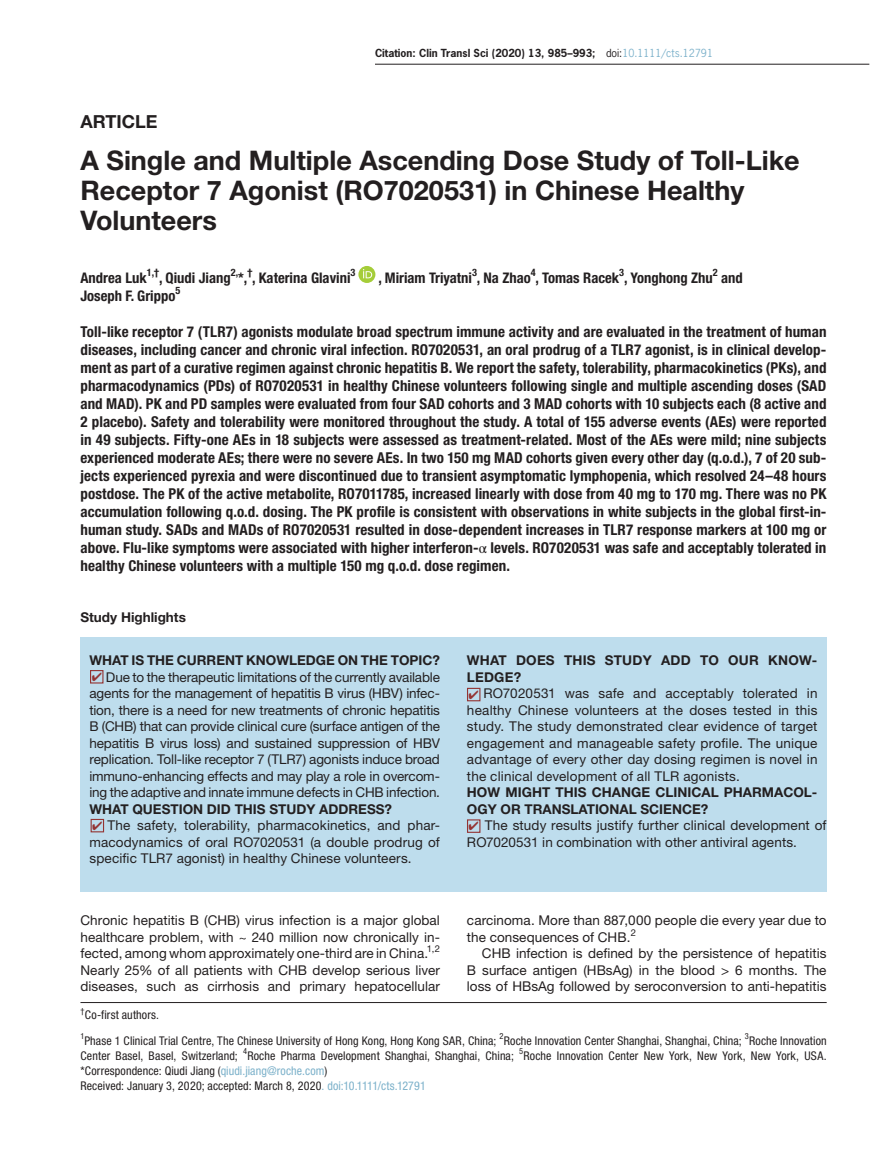
<style>
.page{position:relative;width:891px;height:1175px;background:#fff}
.page>*{position:absolute;margin:0;border:0;box-sizing:border-box;transform-origin:0 0}
.t1{font:700 27px/30px "Helvetica Neue LT Std";color:#231f20}
.t2{font:700 18px "Helvetica Neue LT Std";color:#231f20}
.t3{font:700 condensed 15px/18px "Helvetica Neue LT Std";letter-spacing:.005em;color:#231f20;text-align:justify}
.t4{font:700 condensed 14.7px "Helvetica Neue LT Std";color:#231f20}
.t5{font:13.5px/16.5px "Helvetica Neue LT Std";letter-spacing:.005em;color:#231f20;text-align:justify}
.t6{font:700 13.5px/16.5px "Helvetica Neue LT Std";color:#231f20}
.t7{font:condensed 12px/15px "Helvetica Neue LT Std";letter-spacing:.01em;color:#231f20}
.t8{font:700 10.5px "News Gothic Std";color:#231f20}
.t9{font:700 condensed 10.2px "Helvetica Neue LT Std";color:#231f20}
.s1{font-weight:400}
.s2{font-weight:400;color:#7cb1ca}
.s3{font-family:"STIX";font-weight:400;font-stretch:normal}
.s4{color:#7cb1ca}
</style>
<div class="page">
<hr style="left:375px;top:64px;width:494px;height:1px;background:#231f20">
<svg style="left:358px;top:266px;width:17px;height:17px"></svg>
<svg style="left:363px;top:269px;width:9px;height:9px"></svg>
<hr style="left:80px;top:1002px;width:747px;height:1px;background:#231f20">
<div style="left:80px;top:595px;width:747px;height:297px;background:#bedded"></div>
<div style="left:68px;top:592px;width:771px;height:45px;background:#fff"></div>
<div style="left:90px;top:670px;width:14px;height:13px;border:1px solid #943433"></div>
<div style="left:91px;top:819px;width:13px;height:13px;border:1px solid #943433"></div>
<div style="left:467px;top:688px;width:13px;height:13px;border:1px solid #943433"></div>
<div style="left:467px;top:819px;width:13px;height:14px;border:1px solid #943433"></div>
<p class="t8" style="left:375px;top:46px;width:340px">Citation: Clin Transl Sci (2020) 13, 985–993; <span class="s1">doi:</span><span class="s2">10.1111/cts.12791</span></p>
<p class="t2" style="left:80px;top:111px;width:78px">ARTICLE</p>
<h1 class="t1" style="left:80px;top:145px;width:721px">A Single and Multiple Ascending Dose Study of Toll-Like<br>Receptor 7 Agonist (RO7020531) in Chinese Healthy<br>Volunteers</h1>
<p class="t4" style="left:80px;top:269px;width:276px">Andrea Luk<sup>1,†</sup>, Qiudi Jiang<sup>2,</sup>*,<sup>†</sup>, Katerina Glavini<sup>3</sup></p>
<p class="t4" style="left:378px;top:269px;width:366px">, Miriam Triyatni<sup>3</sup>, Na Zhao<sup>4</sup>, Tomas Racek<sup>3</sup>, Yonghong Zhu<sup>2</sup> and</p>
<p class="t4" style="left:80px;top:287px;width:96px">Joseph F. Grippo</p>
<p class="t9" style="left:175px;top:284px;width:6px">5</p>
<p class="t3" style="left:80px;top:322px;width:748px">Toll-like receptor 7 (TLR7) agonists modulate broad spectrum immune activity and are evaluated in the treatment of human diseases, including cancer and chronic viral infection. RO7020531, an oral prodrug of a TLR7 agonist, is in clinical develop&shy;ment as part of a curative regimen against chronic hepatitis B. We report the safety, tolerability, pharmacokinetics (PKs), and pharmacodynamics (PDs) of RO7020531 in healthy Chinese volunteers following single and multiple ascending doses (SAD and MAD). PK and PD samples were evaluated from four SAD cohorts and 3 MAD cohorts with 10 subjects each (8 active and 2 placebo). Safety and tolerability were monitored throughout the study. A total of 155 adverse events (AEs) were reported in 49 subjects. Fifty-one AEs in 18 subjects were assessed as treatment-related. Most of the AEs were mild; nine subjects experienced moderate AEs; there were no severe AEs. In two 150 mg MAD cohorts given every other day (q.o.d.), 7 of 20 sub&shy;jects experienced pyrexia and were discontinued due to transient asymptomatic lymphopenia, which resolved 24–48 hours postdose. The PK of the active metabolite, RO7011785, increased linearly with dose from 40 mg to 170 mg. There was no PK accumulation following q.o.d. dosing. The PK profile is consistent with observations in white subjects in the global first-in&shy;human study. SADs and MADs of RO7020531 resulted in dose-dependent increases in TLR7 response markers at 100 mg or above. Flu-like symptoms were associated with higher interferon-<span class="s3">α</span> levels. RO7020531 was safe and acceptably tolerated in healthy Chinese volunteers with a multiple 150 mg q.o.d. dose regimen.</p>
<p class="t6" style="left:80px;top:609px;width:107px">Study Highlights</p>
<p class="t6" style="left:89px;top:652px;width:352px">WHAT IS THE CURRENT KNOWLEDGE ON THE TOPIC?</p>
<p class="t5" style="left:89px;top:668px;width:352px;text-indent:16px">Due to the therapeutic limitations of the currently available agents for the management of hepatitis B virus (HBV) infec&shy;tion, there is a need for new treatments of chronic hepatitis B (CHB) that can provide clinical cure (surface antigen of the hepatitis B virus loss) and sustained suppression of HBV replication. Toll-like receptor 7 (TLR7) agonists induce broad immuno-enhancing effects and may play a role in overcom&shy;ing the adaptive and innate immune defects in CHB infection.</p>
<p class="t6" style="left:89px;top:800px;width:304px">WHAT QUESTION DID THIS STUDY ADDRESS?</p>
<p class="t5" style="left:89px;top:817px;width:352px;text-indent:18px">The safety, tolerability, pharmacokinetics, and phar&shy;macodynamics of oral RO7020531 (a double prodrug of specific TLR7 agonist) in healthy Chinese volunteers.</p>
<p class="t6" style="left:467px;top:652px;width:352px">WHAT DOES THIS STUDY ADD TO OUR KNOW-<br>LEDGE?</p>
<p class="t5" style="left:467px;top:685px;width:352px;text-indent:16px">RO7020531 was safe and acceptably tolerated in healthy Chinese volunteers at the doses tested in this study. The study demonstrated clear evidence of target engagement and manageable safety profile. The unique advantage of every other day dosing regimen is novel in the clinical development of all TLR agonists.</p>
<p class="t6" style="left:467px;top:783px;width:352px">HOW MIGHT THIS CHANGE CLINICAL PHARMACOL-<br>OGY OR TRANSLATIONAL SCIENCE?</p>
<p class="t5" style="left:467px;top:817px;width:361px;text-indent:18px">The study results justify further clinical development of<br>RO7020531 in combination with other antiviral agents.</p>
<p class="t5" style="left:80px;top:912px;width:361px">Chronic hepatitis B (CHB) virus infection is a major global healthcare problem, with ~ 240 million now chronically in&shy;fected, among whom approximately one-third are in China.<sup>1,2<br></sup>Nearly 25% of all patients with CHB develop serious liver diseases, such as cirrhosis and primary hepatocellular</p>
<p class="t5" style="left:467px;top:912px;width:361px">carcinoma. More than 887,000 people die every year due to the consequences of CHB.<sup>2</sup></p>
<p class="t5" style="left:467px;top:945px;width:361px;text-indent:15px">CHB infection is defined by the persistence of hepatitis B surface antigen (HBsAg) in the blood &gt; 6 months. The loss of HBsAg followed by seroconversion to anti-hepatitis</p>
<p class="t7" style="left:80px;top:1032px;width:748px"><sup>1</sup>Phase 1 Clinical Trial Centre, The Chinese University of Hong Kong, Hong Kong SAR, China; <sup>2</sup>Roche Innovation Center Shanghai, Shanghai, China; <sup>3</sup>Roche Innovation Center Basel, Basel, Switzerland; <sup>4</sup>Roche Pharma Development Shanghai, Shanghai, China; <sup>5</sup>Roche Innovation Center New York, New York, New York, USA. *Correspondence: Qiudi Jiang (<span class="s4">qiudi.jiang@roche.com</span>)<br>Received: January 3, 2020; accepted: March 8, 2020<span class="s4">. doi:10.1111/cts.12791</span></p>
<p class="t7" style="left:80px;top:1007px;width:80px"><sup>†</sup>Co-first authors.</p>
</div>
